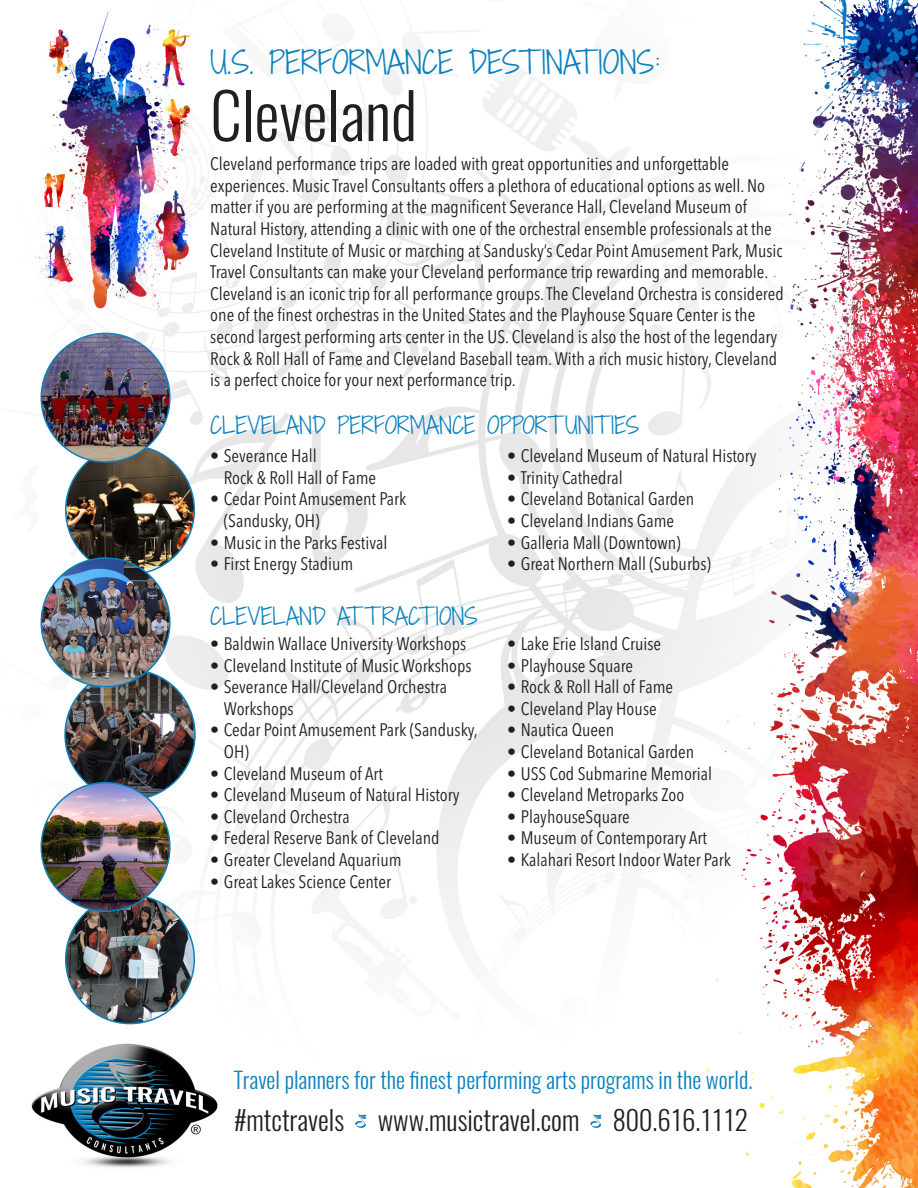
<style>
.page{position:relative;width:918px;height:1188px;background:#fff}
.page>*{position:absolute;margin:0;border:0;box-sizing:border-box;transform-origin:0 0}
.Head_1{font:300 63px "Oswald";color:#231f20}
.Head_1-2{font:300 30px "Shadows Into";color:#0c81be}
.t1{font:300 27px "Oswald";color:#231f20}
.Head_1-3{font:300 22.5px "Oswald";color:#0c81be}
.Head_1-4{font:300 22.5px "Shadows Into";color:#0c81be}
.Body_Copy{font:condensed 18px/21.6px "Avenir Next LT Pro";color:#231f20}
</style>
<div class="page">
<img style="left:31px;top:0;width:887px;height:1188px">
<svg style="left:355px;top:1114px;width:12px;height:14px"></svg>
<svg style="left:590px;top:1114px;width:12px;height:14px"></svg>
<img style="left:66px;top:895px;width:128px;height:129px;border-radius:64px">
<img style="left:65px;top:670px;width:130px;height:130px;border-radius:65px">
<img style="left:41px;top:783px;width:129px;height:128px;border-radius:64px">
<img style="left:66px;top:446px;width:128px;height:128px;border-radius:64px">
<img style="left:41px;top:333px;width:129px;height:129px;border-radius:64px">
<img style="left:41px;top:558px;width:129px;height:129px;border-radius:64px">
<p class="Head_1-2" style="left:210px;top:40px;width:451px">U.S. PERFORMANCE DESTINATIONS:</p>
<p class="Head_1" style="left:210px;top:74px;width:208px">Cleveland</p>
<p class="Body_Copy" style="left:210px;top:153px;width:575px">Cleveland performance trips are loaded with great opportunities and unforgettable experiences. Music Travel Consultants offers a plethora of educational options as well. No matter if you are performing at the magnificent Severance Hall, Cleveland Museum of Natural History, attending a clinic with one of the orchestral ensemble professionals at the Cleveland Institute of Music or marching at Sandusky’s Cedar Point Amusement Park, Music Travel Consultants can make your Cleveland performance trip rewarding and memorable.<br>Cleveland is an iconic trip for all performance groups. The Cleveland Orchestra is considered one of the finest orchestras in the United States and the Playhouse Square Center is the second largest performing arts center in the US. Cleveland is also the host of the legendary Rock &amp; Roll Hall of Fame and Cleveland Baseball team. With a rich music history, Cleveland is a perfect choice for your next performance trip.</p>
<p class="Head_1-4" style="left:210px;top:409px;width:430px">CLEVELAND PERFORMANCE OPPORT UNITIES</p>
<p class="Body_Copy" style="left:224px;top:445px;width:154px;text-indent:-14px">• Severance Hall<br>Rock &amp; Roll Hall of Fame</p>
<p class="Body_Copy" style="left:224px;top:488px;width:184px;text-indent:-14px">• Cedar Point Amusement Park (Sandusky, OH)</p>
<p class="Body_Copy" style="left:210px;top:532px;width:179px">• Music in the Parks Festival</p>
<p class="Body_Copy" style="left:210px;top:553px;width:145px">• First Energy Stadium</p>
<p class="Head_1-4" style="left:210px;top:600px;width:269px">CLEVELAND AT T RACTIONS</p>
<p class="Body_Copy" style="left:210px;top:633px;width:257px">• Baldwin Wallace University Workshops</p>
<p class="Body_Copy" style="left:210px;top:655px;width:263px">• Cleveland Institute of Music Workshops</p>
<p class="Body_Copy" style="left:224px;top:676px;width:225px;text-indent:-14px">• Severance Hall/Cleveland Orchestra<br>Workshops</p>
<p class="Body_Copy" style="left:224px;top:719px;width:256px;text-indent:-14px">• Cedar Point Amusement Park (Sandusky,<br>OH)</p>
<p class="Body_Copy" style="left:210px;top:763px;width:174px">• Cleveland Museum of Art</p>
<p class="Body_Copy" style="left:210px;top:784px;width:251px">• Cleveland Museum of Natural History</p>
<p class="Body_Copy" style="left:210px;top:806px;width:141px">• Cleveland Orchestra</p>
<p class="Body_Copy" style="left:210px;top:827px;width:231px">• Federal Reserve Bank of Cleveland</p>
<p class="Body_Copy" style="left:210px;top:849px;width:193px">• Greater Cleveland Aquarium</p>
<p class="Body_Copy" style="left:210px;top:871px;width:182px">• Great Lakes Science Center</p>
<p class="Body_Copy" style="left:507px;top:445px;width:251px">• Cleveland Museum of Natural History</p>
<p class="Body_Copy" style="left:507px;top:467px;width:117px">• Trinity Cathedral</p>
<p class="Body_Copy" style="left:507px;top:488px;width:189px">• Cleveland Botanical Garden</p>
<p class="Body_Copy" style="left:507px;top:510px;width:168px">• Cleveland Indians Game</p>
<p class="Body_Copy" style="left:507px;top:532px;width:175px">• Galleria Mall (Downtown)</p>
<p class="Body_Copy" style="left:507px;top:553px;width:205px">• Great Northern Mall (Suburbs)</p>
<p class="Body_Copy" style="left:507px;top:633px;width:155px">• Lake Erie Island Cruise</p>
<p class="Body_Copy" style="left:507px;top:655px;width:127px">• Playhouse Square</p>
<p class="Body_Copy" style="left:507px;top:676px;width:167px">• Rock &amp; Roll Hall of Fame</p>
<p class="Body_Copy" style="left:507px;top:698px;width:151px">• Cleveland Play House</p>
<p class="Body_Copy" style="left:507px;top:719px;width:108px">• Nautica Queen</p>
<p class="Body_Copy" style="left:507px;top:741px;width:189px">• Cleveland Botanical Garden</p>
<p class="Body_Copy" style="left:507px;top:763px;width:206px">• USS Cod Submarine Memorial</p>
<p class="Body_Copy" style="left:507px;top:784px;width:179px">• Cleveland Metroparks Zoo</p>
<p class="Body_Copy" style="left:507px;top:806px;width:124px">• PlayhouseSquare</p>
<p class="Body_Copy" style="left:507px;top:827px;width:201px">• Museum of Contemporary Art</p>
<p class="Body_Copy" style="left:507px;top:849px;width:225px">• Kalahari Resort Indoor Water Park</p>
<p class="Head_1-3" style="left:234px;top:1065px;width:520px">Travel planners for the finest performing arts programs in the world.</p>
<p class="t1" style="left:234px;top:1102px;width:516px">#mtctravels www.musictravel.com 800.616.1112</p>
</div>
